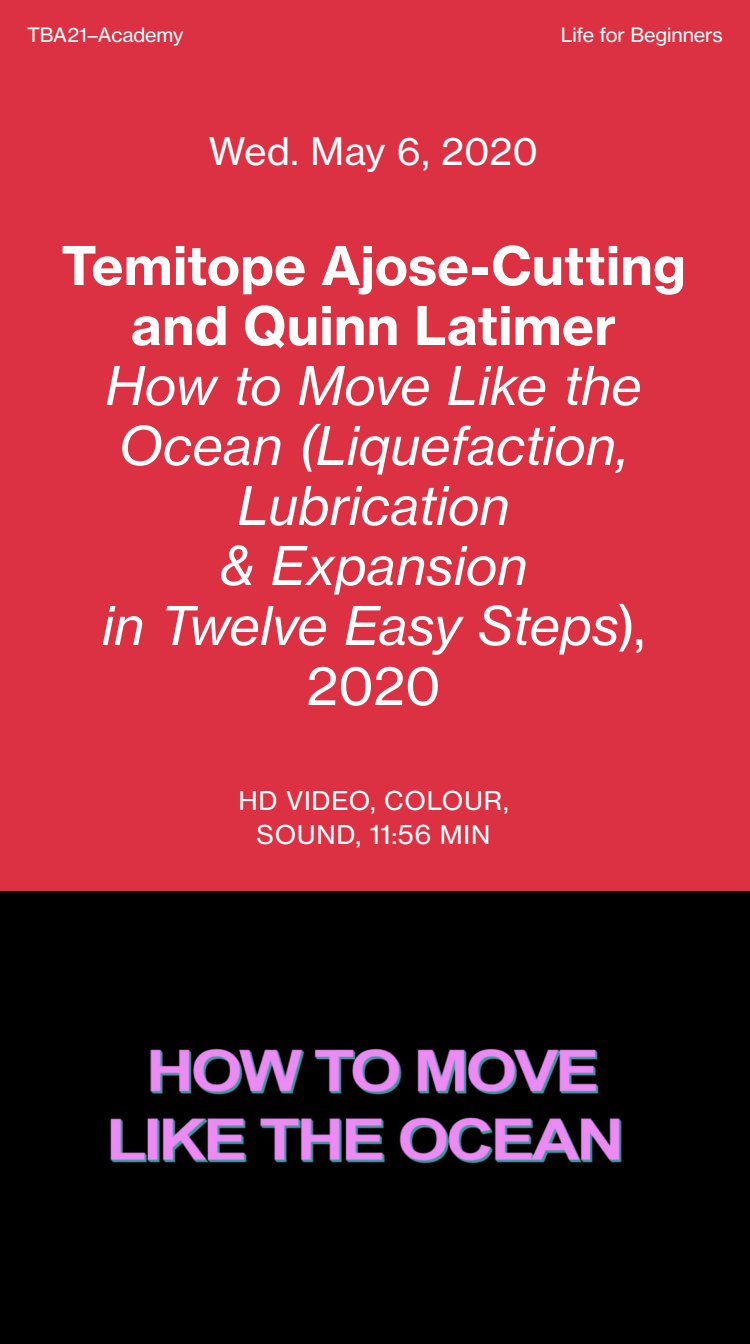
<style>
.page{position:relative;width:750px;height:1344px;background:#dc3142}
.page>*{position:absolute;margin:0;border:0;box-sizing:border-box;transform-origin:0 0}
.t1{font:italic 52.5px/60px "N Haas Grotesk TX Pro";color:#fff;text-align:center}
.t2{font:52.5px/60px "N Haas Grotesk TX Pro 75 Bd";letter-spacing:.005em;color:#fff;text-align:center}
.t3{font:37.5px "N Haas Grotesk TX Pro 55 Rg";letter-spacing:-.005em;color:#fff}
.t4{font:25.5px "N Haas Grotesk TX Pro 55 Rg";letter-spacing:.03em;color:#fff}
.t5{font:19.5px "N Haas Grotesk TX Pro 55 Rg";letter-spacing:-.01em;color:#fff}
.s1{font-family:"N Haas Grotesk TX Pro 55 Rg";font-style:normal}
</style>
<div class="page">
<img style="left:0;top:891px;width:750px;height:453px">
<p class="t5" style="left:27px;top:23px;width:158px">TBA21–Academy</p>
<p class="t5" style="left:561px;top:23px;width:164px">Life for Beginners</p>
<p class="t3" style="left:209px;top:128px;width:331px">Wed. May 6, 2020</p>
<p class="t2" style="left:61px;top:236px;width:626px">Temitope Ajose-Cutting and Quinn Latimer</p>
<p class="t1" style="left:102px;top:356px;width:545px">How to Move Like the<br>Ocean (Liquefaction,<br>Lubrication<br>&amp; Expansion<br>in Twelve Easy Steps<span class="s1">),<br>2020</span></p>
<p class="t4" style="left:238px;top:785px;width:272px">HD VIDEO, COLOUR,</p>
<p class="t4" style="left:257px;top:819px;width:235px">SOUND, 11:56 MIN</p>
</div>
